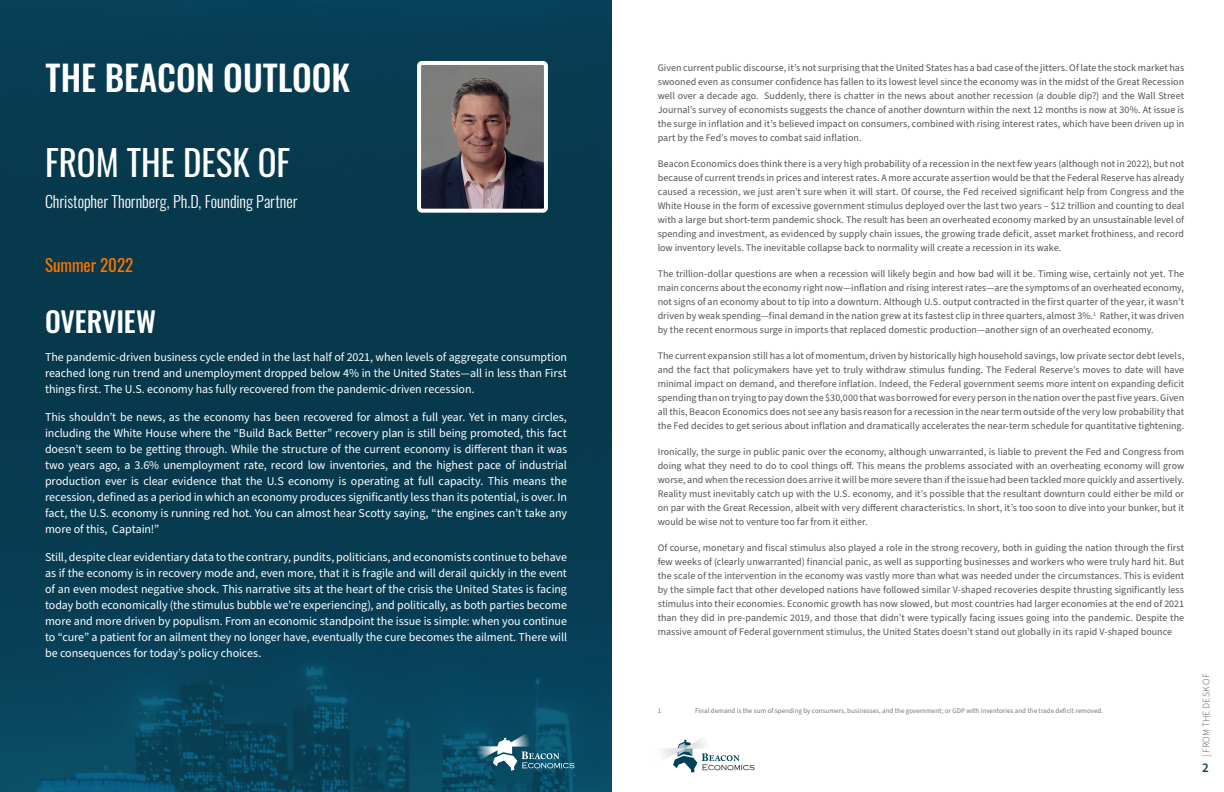
<style>
.page{position:relative;width:1224px;height:792px;background:#fff}
.page>*{position:absolute;margin:0;border:0;box-sizing:border-box;transform-origin:0 0}
.t1{font:500 35px "Oswald";color:#fff}
.t2{font:35px "Oswald";color:#fff}
.Body_White{font:500 28px "Oswald";color:#fff}
.t3{font:17px "Oswald";color:#fd7400}
.t4{font:300 16px "Oswald";letter-spacing:-.005em;color:#fff}
.t5{font:600 13px "Source Sans Pro";color:#094257}
.Body_White-2{font:12px/16px "Source Sans Pro";letter-spacing:-.005em;color:#fff;text-align:justify}
.Body_Copy{font:10px/14px "Source Sans Pro";color:#555455;text-align:justify}
.t6{font:300 10px "Source Sans Pro";color:#555455}
.Source{font:7px "Source Sans Pro";color:#76787b}
</style>
<div class="page">
<svg style="left:663px;top:739px;width:92px;height:34px"></svg>
<div style="left:0;top:0;width:612px;height:792px;background:linear-gradient(to bottom,#07374b,#08435a)"></div>
<div style="left:462px;top:652px;width:150px;height:140px;background:#07445e"></div>
<img style="left:422px;top:66px;width:121px;height:142px">
<div style="left:417px;top:61px;width:131px;height:152px;border:4px solid #fff;border-radius:3px"></div>
<div style="left:457px;top:714px;width:139px;height:78px;background:#094257;opacity:.3"></div>
<svg style="left:470px;top:727px;width:105px;height:46px"></svg>
<p class="t1" style="left:46px;top:59px;width:306px">THE BEACON OUTLOOK</p>
<p class="t2" style="left:45px;top:132px;width:247px">FROM THE DESK OF</p>
<p class="t4" style="left:45px;top:188px;width:254px">Christopher Thornberg, Ph.D, Founding Partner</p>
<p class="t3" style="left:45px;top:250px;width:90px">Summer 2022</p>
<p class="Body_White" style="left:45px;top:307px;width:113px">OVERVIEW</p>
<p class="Body_White-2" style="left:45px;top:350px;width:524px">The pandemic-driven business cycle ended in the last half of 2021, when levels of aggregate consumption reached long run trend and unemployment dropped below 4% in the United States—all in less than First things first. The U.S. economy has fully recovered from the pandemic-driven recession.</p>
<p class="Body_White-2" style="left:45px;top:410px;width:524px">This shouldn’t be news, as the economy has been recovered for almost a full year. Yet in many circles, including the White House where the “Build Back Better” recovery plan is still being promoted, this fact doesn’t seem to be getting through. While the structure of the current economy is different than it was two years ago, a 3.6% unemployment rate, record low inventories, and the highest pace of industrial production ever is clear evidence that the U.S economy is operating at full capacity. This means the recession, defined as a period in which an economy produces significantly less than its potential, is over. In fact, the U.S. economy is running red hot. You can almost hear Scotty saying, “the engines can’t take any more of this, Captain!”</p>
<p class="Body_White-2" style="left:45px;top:550px;width:524px">Still, despite clear evidentiary data to the contrary, pundits, politicians, and economists continue to behave as if the economy is in recovery mode and, even more, that it is fragile and will derail quickly in the event of an even modest negative shock. This narrative sits at the heart of the crisis the United States is facing today both economically (the stimulus bubble we’re experiencing), and politically, as both parties become more and more driven by populism. From an economic standpoint the issue is simple: when you continue to “cure” a patient for an ailment they no longer have, eventually the cure becomes the ailment. There will be consequences for today’s policy choices.</p>
<p class="Body_Copy" style="left:658px;top:61px;width:528px">Given current public discourse, it’s not surprising that the United States has a bad case of the jitters. Of late the stock market has swooned even as consumer confidence has fallen to its lowest level since the economy was in the midst of the Great Recession well over a decade ago. Suddenly, there is chatter in the news about another recession (a double dip?) and the Wall Street Journal’s survey of economists suggests the chance of another downturn within the next 12 months is now at 30%. At issue is the surge in inflation and it’s believed impact on consumers, combined with rising interest rates, which have been driven up in part by the Fed’s moves to combat said inflation.</p>
<p class="Body_Copy" style="left:658px;top:157px;width:528px">Beacon Economics does think there is a very high probability of a recession in the next few years (although not in 2022), but not because of current trends in prices and interest rates. A more accurate assertion would be that the Federal Reserve has already caused a recession, we just aren’t sure when it will start. Of course, the Fed received significant help from Congress and the White House in the form of excessive government stimulus deployed over the last two years – $12 trillion and counting to deal with a large but short-term pandemic shock. The result has been an overheated economy marked by an unsustainable level of spending and investment, as evidenced by supply chain issues, the growing trade deficit, asset market frothiness, and record low inventory levels. The inevitable collapse back to normality will create a recession in its wake.</p>
<p class="Body_Copy" style="left:658px;top:267px;width:528px">The trillion-dollar questions are when a recession will likely begin and how bad will it be. Timing wise, certainly not yet. The main concerns about the economy right now—inflation and rising interest rates—are the symptoms of an overheated economy, not signs of an economy about to tip into a downturn. Although U.S. output contracted in the first quarter of the year, it wasn’t driven by weak spending—final demand in the nation grew at its fastest clip in three quarters, almost 3%.<sup>1</sup> Rather, it was driven by the recent enormous surge in imports that replaced domestic production—another sign of an overheated economy.</p>
<p class="Body_Copy" style="left:658px;top:349px;width:528px">The current expansion still has a lot of momentum, driven by historically high household savings, low private sector debt levels, and the fact that policymakers have yet to truly withdraw stimulus funding. The Federal Reserve’s moves to date will have minimal impact on demand, and therefore inflation. Indeed, the Federal government seems more intent on expanding deficit spending than on trying to pay down the $30,000 that was borrowed for every person in the nation over the past five years. Given all this, Beacon Economics does not see any basis reason for a recession in the near term outside of the very low probability that the Fed decides to get serious about inflation and dramatically accelerates the near-term schedule for quantitative tightening.</p>
<p class="Body_Copy" style="left:658px;top:445px;width:528px">Ironically, the surge in public panic over the economy, although unwarranted, is liable to prevent the Fed and Congress from doing what they need to do to cool things off. This means the problems associated with an overheating economy will grow worse, and when the recession does arrive it will be more severe than if the issue had been tackled more quickly and assertively.<br>Reality must inevitably catch up with the U.S. economy, and it’s possible that the resultant downturn could either be mild or on par with the Great Recession, albeit with very different characteristics. In short, it’s too soon to dive into your bunker, but it would be wise not to venture too far from it either.</p>
<p class="Body_Copy" style="left:658px;top:541px;width:528px">Of course, monetary and fiscal stimulus also played a role in the strong recovery, both in guiding the nation through the first few weeks of (clearly unwarranted) financial panic, as well as supporting businesses and workers who were truly hard hit. But the scale of the intervention in the economy was vastly more than what was needed under the circumstances. This is evident by the simple fact that other developed nations have followed similar V-shaped recoveries despite thrusting significantly less stimulus into their economies. Economic growth has now slowed, but most countries had larger economies at the end of 2021 than they did in pre-pandemic 2019, and those that didn’t were typically facing issues going into the pandemic. Despite the massive amount of Federal government stimulus, the United States doesn’t stand out globally in its rapid V-shaped bounce</p>
<p class="Source" style="left:658px;top:706px;width:5px">1</p>
<p class="Source" style="left:695px;top:706px;width:410px">Final demand is the sum of spending by consumers, businesses, and the government; or GDP with inventories and the trade deficit removed.</p>
<p class="t6" style="left:1199px;top:757px;width:85px;rotate:-90deg">| FROM THE DESK OF</p>
<h3 class="t5" style="left:1202px;top:759px;width:8px">2</h3>
</div>
